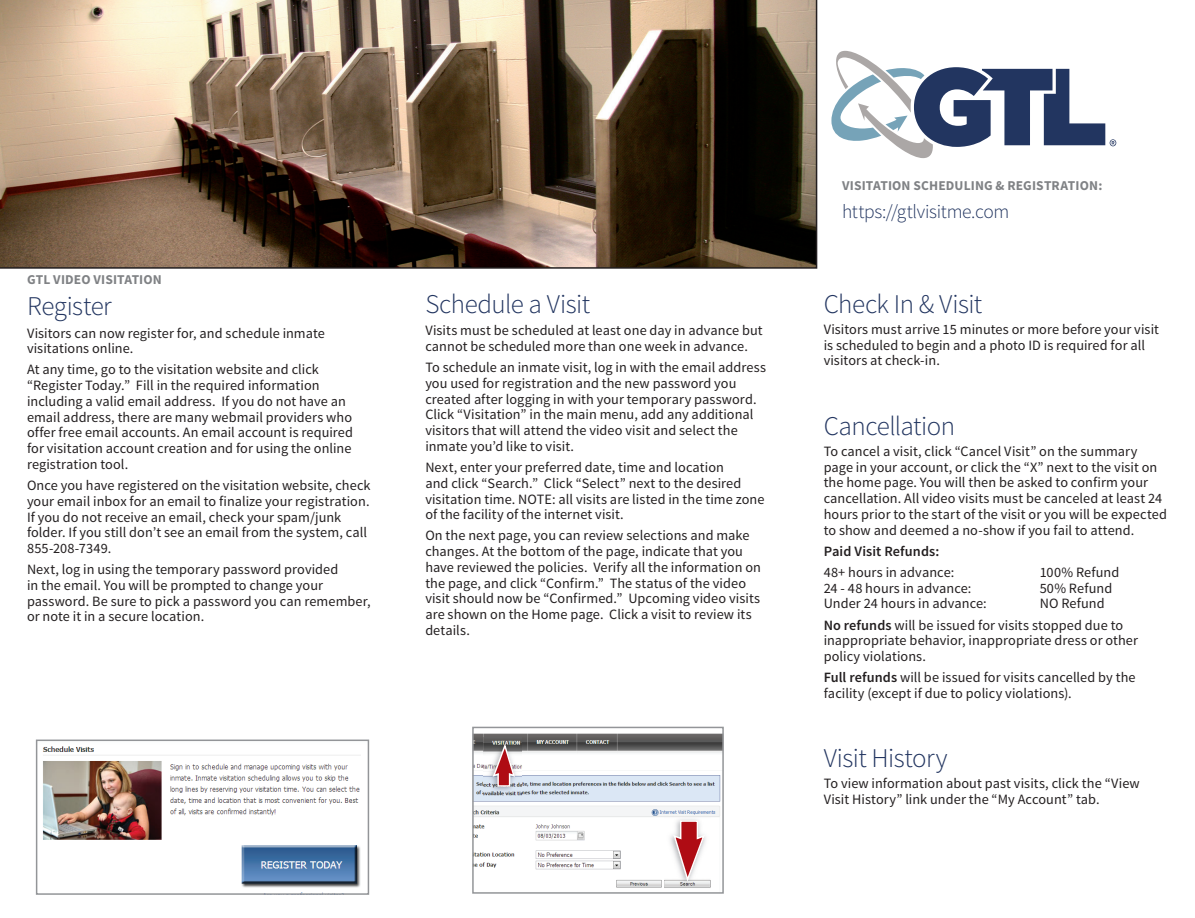
<style>
.page{position:relative;width:1195px;height:918px;background:#fff}
.page>*{position:absolute;margin:0;border:0;box-sizing:border-box;transform-origin:0 0}
.t1{font:300 27px "Source Sans Pro";letter-spacing:-.02em;color:#223560}
.t2{font:300 19.5px "Source Sans Pro";letter-spacing:-.015em;color:#223560}
.t3{font:14.25px/15.8px "Source Sans Pro";letter-spacing:.005em;color:#231f20}
.t4{font:600 14.25px "Source Sans Pro";letter-spacing:.005em;color:#231f20}
.t5{font:700 13.5px "Source Sans Pro";letter-spacing:.01em;color:#808285}
.s1{font-weight:600}
</style>
<div class="page">
<svg style="left:0;top:0;width:817px;height:269px;background:#776451"></svg>
<img style="left:475px;top:733px;width:246px;height:155px">
<div style="left:472px;top:727px;width:252px;height:167px;border:2px solid #939598"></div>
<img style="left:484px;top:737px;width:37px;height:58px">
<svg style="left:491px;top:744px;width:25px;height:43px"></svg>
<img style="left:665px;top:814px;width:46px;height:74px">
<svg style="left:672px;top:820px;width:34px;height:61px"></svg>
<svg style="left:831px;top:51px;width:285px;height:107px"></svg>
<img style="left:42px;top:746px;width:319px;height:142px">
<div style="left:36px;top:740px;width:333px;height:155px;border:2px solid #939598"></div>
<p class="t5" style="left:27px;top:270px;width:136px">GTL VIDEO VISITATION</p>
<h1 class="t1" style="left:27px;top:290px;width:86px">Register</h1>
<p class="t3" style="left:27px;top:325px;width:299px">Visitors can now register for, and schedule inmate visitations online.</p>
<p class="t3" style="left:27px;top:362px;width:328px">At any time, go to the visitation website and click “Register Today.” Fill in the required information including a valid email address. If you do not have an email address, there are many webmail providers who offer free email accounts. An email account is required for visitation account creation and for using the online registration tool.</p>
<p class="t3" style="left:27px;top:478px;width:345px">Once you have registered on the visitation website, check your email inbox for an email to finalize your registration.<br>If you do not receive an email, check your spam/junk folder. If you still don’t see an email from the system, call 855-208-7349.</p>
<p class="t3" style="left:27px;top:562px;width:345px">Next, log in using the temporary password provided<br>in the email. You will be prompted to change your password. Be sure to pick a password you can remember, or note it in a secure location.</p>
<h1 class="t1" style="left:425px;top:287px;width:166px">Schedule a Visit</h1>
<p class="t3" style="left:425px;top:323px;width:339px">Visits must be scheduled at least one day in advance but cannot be scheduled more than one week in advance.</p>
<p class="t3" style="left:425px;top:360px;width:342px">To schedule an inmate visit, log in with the email address you used for registration and the new password you created after logging in with your temporary password.<br>Click “Visitation” in the main menu, add any additional visitors that will attend the video visit and select the inmate you’d like to visit.</p>
<p class="t3" style="left:425px;top:460px;width:341px">Next, enter your preferred date, time and location<br>and click “Search.” Click “Select” next to the desired visitation time. NOTE: all visits are listed in the time zone of the facility of the internet visit.</p>
<p class="t3" style="left:425px;top:528px;width:337px">On the next page, you can review selections and make changes. At the bottom of the page, indicate that you have reviewed the policies. Verify all the information on the page, and click “Confirm.” The status of the video visit should now be “Confirmed.” Upcoming video visits are shown on the Home page. Click a visit to review its details.</p>
<p class="t5" style="left:842px;top:177px;width:262px">VISITATION SCHEDULING &amp; REGISTRATION:</p>
<h2 class="t2" style="left:842px;top:200px;width:169px">https://gtlvisitme.com</h2>
<h1 class="t1" style="left:824px;top:287px;width:160px">Check In &amp; Visit</h1>
<p class="t3" style="left:824px;top:322px;width:337px">Visitors must arrive 15 minutes or more before your visit is scheduled to begin and a photo ID is required for all visitors at check-in.</p>
<h1 class="t1" style="left:824px;top:409px;width:133px">Cancellation</h1>
<p class="t3" style="left:824px;top:443px;width:345px">To cancel a visit, click “Cancel Visit” on the summary page in your account, or click the “X” next to the visit on the home page. You will then be asked to confirm your cancellation. All video visits must be canceled at least 24 hours prior to the start of the visit or you will be expected to show and deemed a no-show if you fail to attend.</p>
<p class="t4" style="left:824px;top:542px;width:117px">Paid Visit Refunds:</p>
<p class="t3" style="left:824px;top:565px;width:132px">48+ hours in advance:</p>
<p class="t3" style="left:1040px;top:565px;width:81px">100% Refund</p>
<p class="t3" style="left:824px;top:580px;width:149px">24 - 48 hours in advance:</p>
<p class="t3" style="left:1040px;top:580px;width:74px">50% Refund</p>
<p class="t3" style="left:824px;top:596px;width:165px">Under 24 hours in advance:</p>
<p class="t3" style="left:824px;top:593px;width:301px;line-height:21.1px;text-indent:216px">NO Refund<br><span class="s1">No refunds</span> will be issued for visits stopped due to</p>
<p class="t3" style="left:824px;top:633px;width:316px">inappropriate behavior, inappropriate dress or other policy violations.</p>
<p class="t3" style="left:824px;top:670px;width:313px"><span class="s1">Full refunds</span> will be issued for visits cancelled by the facility (except if due to policy violations).</p>
<h1 class="t1" style="left:824px;top:742px;width:125px">Visit History</h1>
<p class="t3" style="left:824px;top:776px;width:318px">To view information about past visits, click the “View<br>Visit History” link under the “My Account” tab.</p>
</div>
